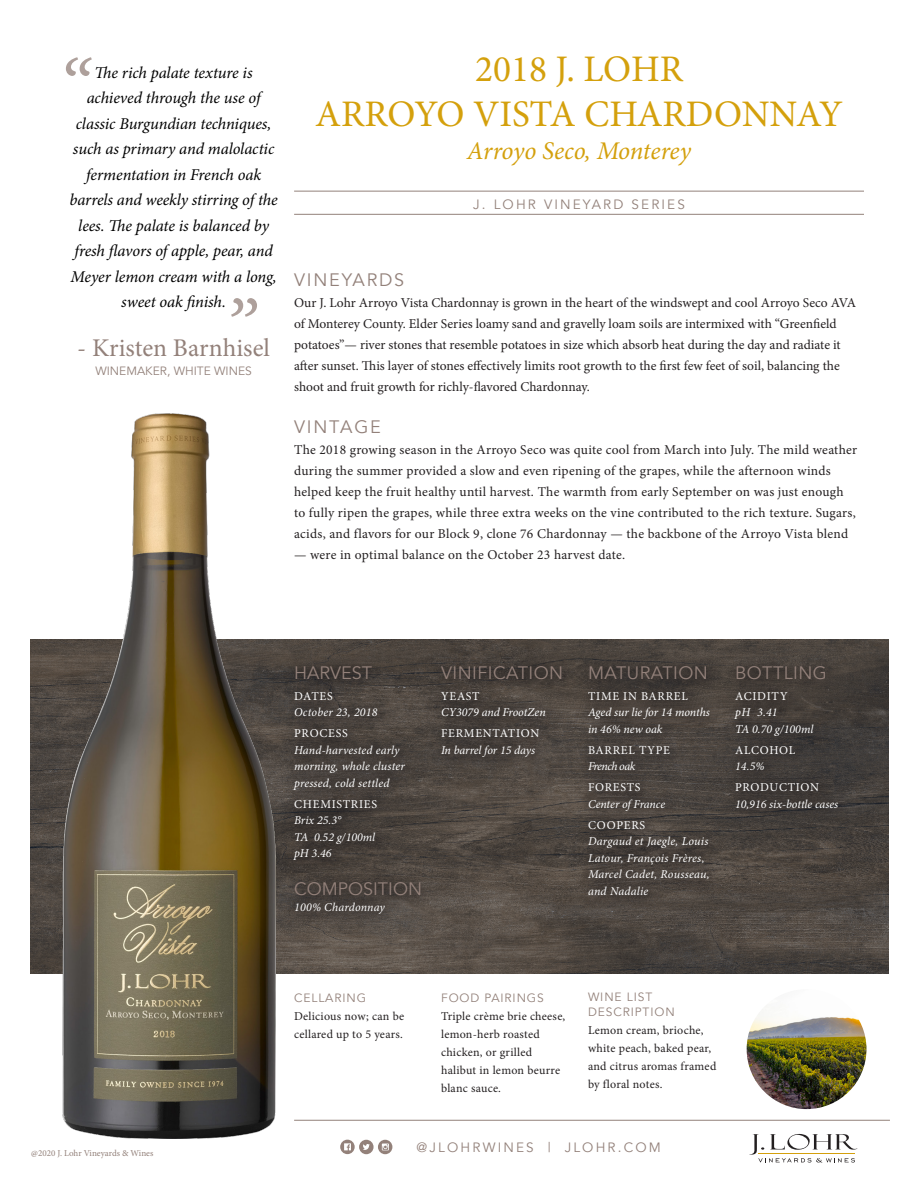
<style>
.page{position:relative;width:918px;height:1188px;background:#fff}
.page>*{position:absolute;margin:0;border:0;box-sizing:border-box;transform-origin:0 0}
.t1{font:37.5px "Minion Pro";color:#d4a00c}
.t2{font:italic 25.5px "Minion Pro";letter-spacing:-.01em;color:#d4a00c}
.t3{font:25.5px "Minion Pro";color:#93817a}
.t4{font:18px "Avenir";letter-spacing:.025em;color:#93817a}
.t5{font:18px "Avenir";color:#93817a}
.t6{font:18px "Avenir";letter-spacing:.1em;color:#93817a}
.t7{font:italic 16.5px/25.5px "Minion Pro";letter-spacing:-.01em;color:#000;text-align:center}
.Vintage_Vineyard{font:13.5px/21px "Minion Pro";letter-spacing:.01em;color:#231f20}
.t8{font:13.5px "Avenir";letter-spacing:.16em;color:#93817a}
.t9{font:italic 12px/16.5px "Minion Pro";letter-spacing:.005em;color:#fff}
.t10{font:12px/18px "Minion Pro";letter-spacing:.02em;color:#231f20}
.t11{font:12px/16.5px "Minion Pro";letter-spacing:.06em;color:#fff}
.t12{font:12px/14.4px "Avenir";letter-spacing:.075em;color:#93817a}
.t13{font:12px "Avenir";color:#93817a}
.t14{font:italic 12px "Minion Pro";letter-spacing:-.05em;color:#fff}
.t15{font:9px "Minion Pro";color:#93817a}
.s1{font-style:italic}
</style>
<div class="page">
<img style="left:30px;top:639px;width:859px;height:335px">
<div style="left:282px;top:653px;width:572px;height:277px;background:#231f20;opacity:.57"></div>
<svg style="left:66px;top:57px;width:26px;height:19px"></svg>
<svg style="left:231px;top:298px;width:26px;height:19px"></svg>
<hr style="left:294px;top:1120px;width:596px;height:1px;background:#93817a">
<img style="left:747px;top:989px;width:120px;height:120px;border-radius:60px">
<svg style="left:749px;top:1134px;width:108px;height:29px"></svg>
<hr style="left:758px;top:1153px;width:97px;height:1px;background:#d4a00c">
<svg style="left:340px;top:1140px;width:52px;height:14px"></svg>
<hr style="left:294px;top:191px;width:570px;height:1px;background:#93817a">
<img style="left:62px;top:414px;width:213px;height:724px">
<hr style="left:294px;top:214px;width:570px;height:1px;background:#93817a">
<p class="t7" style="left:87px;top:60px;width:175px">The rich palate texture is achieved through the use of</p>
<p class="t7" style="left:76px;top:111px;width:197px">classic Burgundian techniques,</p>
<p class="t7" style="left:73px;top:136px;width:203px">such as primary and malolactic</p>
<p class="t7" style="left:86px;top:162px;width:176px">fermentation in French oak</p>
<p class="t7" style="left:69px;top:187px;width:210px">barrels and weekly stirring of the lees. The palate is balanced by fresh flavors of apple, pear, and<br>Meyer lemon cream with a long, sweet oak finish.</p>
<p class="t3" style="left:77px;top:330px;width:194px">- Kristen Barnhisel</p>
<p class="t13" style="left:95px;top:364px;width:158px">WINEMAKER, WHITE WINES</p>
<p class="t1" style="left:475px;top:44px;width:209px">2018 J. LOHR</p>
<p class="t1" style="left:315px;top:89px;width:529px">ARROYO VISTA CHARDONNAY</p>
<p class="t2" style="left:467px;top:134px;width:226px">Arroyo Seco, Monterey</p>
<p class="t8" style="left:473px;top:196px;width:213px">J. LOHR VINEYARD SERIES</p>
<p class="t6" style="left:294px;top:269px;width:112px">VINEYARDS</p>
<p class="Vintage_Vineyard" style="left:294px;top:292px;width:563px">Our J. Lohr Arroyo Vista Chardonnay is grown in the heart of the windswept and cool Arroyo Seco AVA of Monterey County. Elder Series loamy sand and gravelly loam soils are intermixed with “Greenfield potatoes”— river stones that resemble potatoes in size which absorb heat during the day and radiate it after sunset. This layer of stones effectively limits root growth to the first few feet of soil, balancing the shoot and fruit growth for richly-flavored Chardonnay.</p>
<p class="t6" style="left:294px;top:416px;width:88px">VINTAGE</p>
<p class="Vintage_Vineyard" style="left:294px;top:439px;width:565px">The 2018 growing season in the Arroyo Seco was quite cool from March into July. The mild weather during the summer provided a slow and even ripening of the grapes, while the afternoon winds helped keep the fruit healthy until harvest. The warmth from early September on was just enough to fully ripen the grapes, while three extra weeks on the vine contributed to the rich texture. Sugars, acids, and flavors for our Block 9, clone 76 Chardonnay — the backbone of the Arroyo Vista blend</p>
<p class="Vintage_Vineyard" style="left:294px;top:544px;width:333px">— were in optimal balance on the October 23 harvest date.</p>
<p class="t15" style="left:31px;top:1147px;width:124px">@2020 J. Lohr Vineyards &amp; Wines</p>
<p class="t5" style="left:294px;top:662px;width:80px">HARVEST</p>
<p class="t11" style="left:294px;top:688px;width:40px">DATES</p>
<p class="t9" style="left:294px;top:704px;width:85px">October 23, 2018</p>
<p class="t11" style="left:294px;top:725px;width:55px">PROCESS</p>
<p class="t9" style="left:294px;top:742px;width:112px">Hand-harvested early morning, whole cluster pressed, cold settled</p>
<p class="t11" style="left:294px;top:796px;width:84px">CHEMISTRIES</p>
<p class="t9" style="left:294px;top:812px;width:49px">Brix 25.3°</p>
<p class="t9" style="left:294px;top:829px;width:83px">TA 0.52 g/100ml</p>
<p class="t9" style="left:294px;top:845px;width:39px">pH 3.46</p>
<p class="t5" style="left:294px;top:878px;width:129px">COMPOSITION</p>
<p class="t9" style="left:294px;top:899px;width:92px">100% Chardonnay</p>
<p class="t4" style="left:441px;top:662px;width:124px">VINIFICATION</p>
<p class="t11" style="left:441px;top:688px;width:40px">YEAST</p>
<p class="t9" style="left:441px;top:704px;width:106px">CY3079 and FrootZen</p>
<p class="t11" style="left:441px;top:725px;width:100px">FERMENTATION</p>
<p class="t9" style="left:441px;top:742px;width:96px">In barrel for 15 days</p>
<p class="t4" style="left:588px;top:662px;width:121px">MATURATION</p>
<p class="t11" style="left:588px;top:688px;width:101px">TIME IN BARREL</p>
<p class="t9" style="left:588px;top:704px;width:123px">Aged sur lie for 14 months in 46% new oak</p>
<p class="t11" style="left:588px;top:742px;width:83px">BARREL TYPE</p>
<p class="t14" style="left:588px;top:758px;width:49px">French oak</p>
<p class="t11" style="left:588px;top:779px;width:54px">FORESTS</p>
<p class="t9" style="left:588px;top:796px;width:79px">Center of France</p>
<p class="t11" style="left:588px;top:817px;width:59px">COOPERS</p>
<p class="t9" style="left:588px;top:833px;width:123px">Dargaud et Jaegle, Louis<br>Latour, François Frères,<br>Marcel Cadet, Rousseau, and Nadalie</p>
<p class="t4" style="left:735px;top:662px;width:93px">BOTTLING</p>
<p class="t11" style="left:735px;top:688px;width:54px">ACIDITY <span class="s1">pH 3.41</span></p>
<p class="t9" style="left:735px;top:721px;width:80px">TA 0.70 g/100ml</p>
<p class="t11" style="left:735px;top:742px;width:62px">ALCOHOL</p>
<p class="t9" style="left:735px;top:758px;width:31px">14.5%</p>
<p class="t11" style="left:735px;top:779px;width:86px">PRODUCTION</p>
<p class="t9" style="left:735px;top:796px;width:105px">10,916 six-bottle cases</p>
<p class="t12" style="left:294px;top:991px;width:73px">CELLARING</p>
<p class="t10" style="left:294px;top:1008px;width:112px">Delicious now; can be cellared up to 5 years.</p>
<p class="t12" style="left:441px;top:991px;width:104px">FOOD PAIRINGS</p>
<p class="t10" style="left:441px;top:1008px;width:126px">Triple crème brie cheese, lemon-herb roasted chicken, or grilled halibut in lemon beurre blanc sauce.</p>
<p class="t12" style="left:588px;top:990px;width:88px">WINE LIST<br>DESCRIPTION</p>
<p class="t10" style="left:588px;top:1021px;width:130px">Lemon cream, brioche, white peach, baked pear, and citrus aromas framed by floral notes.</p>
<p class="t8" style="left:417px;top:1139px;width:246px">@JLOHRWINES | JLOHR.COM</p>
</div>
